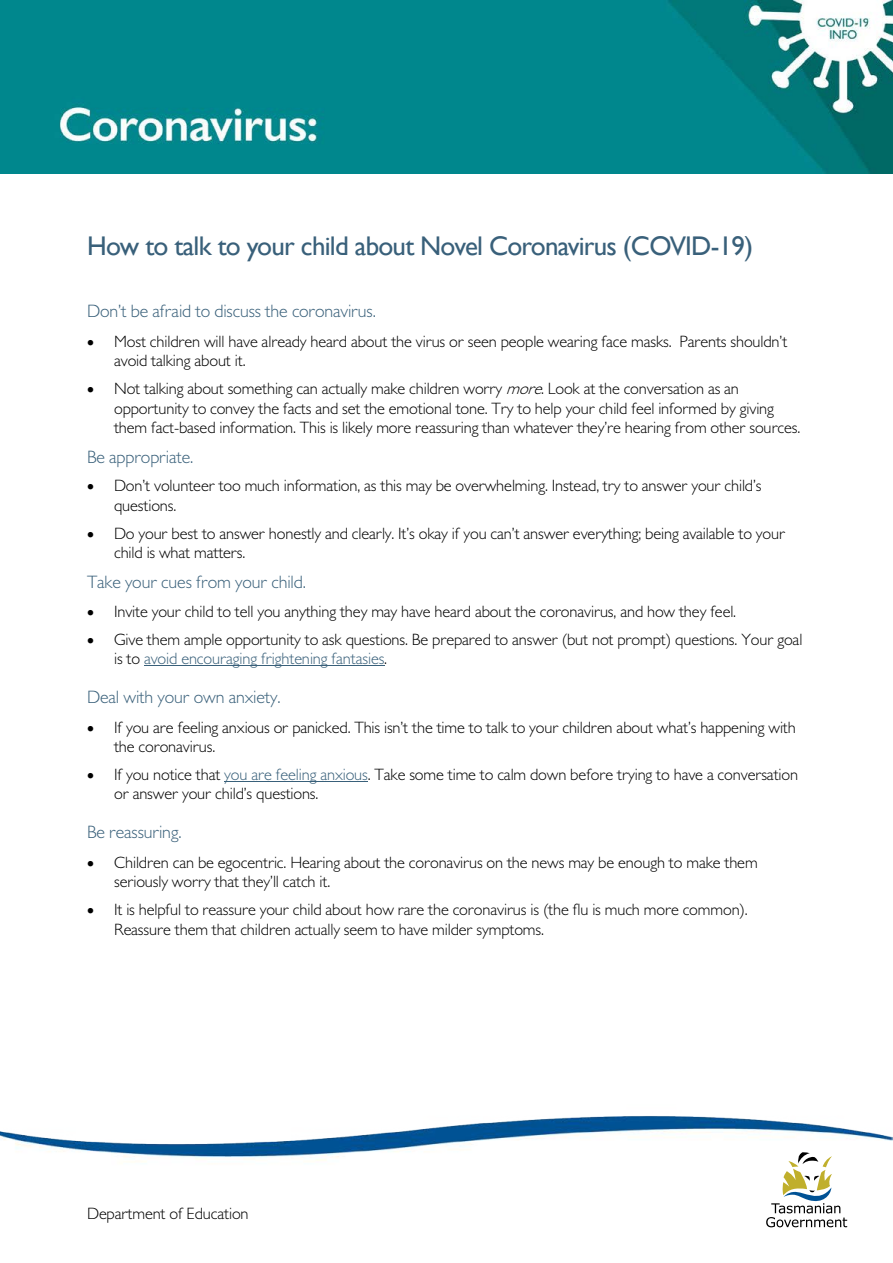
<style>
.page{position:relative;width:893px;height:1263px;background:#fff}
.page>*{position:absolute;margin:0;border:0;box-sizing:border-box;transform-origin:0 0}
.t1{font:27px "Gill Sans";letter-spacing:-.03em;color:#39607a}
.t2{font:300 18px "Gill Sans MT Std";letter-spacing:-.01em;color:#39607a}
.t3{font:300 16.5px/19.2px "Gill Sans MT Std";letter-spacing:-.01em;color:#000}
.s1{font-style:italic}
.s2{color:#39607a}
</style>
<div class="page">
<img style="left:0;top:1116px;width:892px;height:112px">
<svg style="left:766px;top:1152px;width:81px;height:75px"></svg>
<img style="left:0;top:0;width:893px;height:173px">
<hr style="left:144px;top:665px;width:240px;height:1px;background:#39607a">
<hr style="left:224px;top:781px;width:144px;height:1px;background:#39607a">
<h1 class="t1" style="left:87px;top:230px;width:667px">How to talk to your child about Novel Coronavirus (COVID-19)</h1>
<p class="t2" style="left:87px;top:300px;width:290px">Don’t be afraid to discuss the coronavirus.</p>
<p class="t3" style="left:114px;top:331px;width:675px;text-indent:-27px">• Most children will have already heard about the virus or seen people wearing face masks. Parents shouldn’t avoid talking about it.</p>
<p class="t3" style="left:114px;top:379px;width:688px;text-indent:-27px">• Not talking about something can actually make children worry <span class="s1">more</span>. Look at the conversation as an opportunity to convey the facts and set the emotional tone. Try to help your child feel informed by giving them fact-based information. This is likely more reassuring than whatever they’re hearing from other sources.</p>
<p class="t2" style="left:87px;top:446px;width:108px">Be appropriate.</p>
<p class="t3" style="left:114px;top:476px;width:649px;text-indent:-27px">• Don’t volunteer too much information, as this may be overwhelming. Instead, try to answer your child’s questions.</p>
<p class="t3" style="left:114px;top:523px;width:673px;text-indent:-27px">• Do your best to answer honestly and clearly. It’s okay if you can’t answer everything; being available to your child is what matters.</p>
<p class="t2" style="left:87px;top:571px;width:220px">Take your cues from your child.</p>
<p class="t3" style="left:87px;top:601px;width:651px">• Invite your child to tell you anything they may have heard about the coronavirus, and how they feel.</p>
<p class="t3" style="left:114px;top:629px;width:690px;text-indent:-27px">• Give them ample opportunity to ask questions. Be prepared to answer (but not prompt) questions. Your goal is to <span class="s2">avoid encouraging frightening fantasies</span>.</p>
<p class="t2" style="left:87px;top:686px;width:195px">Deal with your own anxiety.</p>
<p class="t3" style="left:114px;top:717px;width:683px;text-indent:-27px">• If you are feeling anxious or panicked. This isn’t the time to talk to your children about what’s happening with the coronavirus.</p>
<p class="t3" style="left:114px;top:765px;width:685px;text-indent:-27px">• If you notice that <span class="s2">you are feeling anxious</span>. Take some time to calm down before trying to have a conversation or answer your child’s questions.</p>
<p class="t2" style="left:87px;top:821px;width:96px">Be reassuring.</p>
<p class="t3" style="left:114px;top:852px;width:645px;text-indent:-27px">• Children can be egocentric. Hearing about the coronavirus on the news may be enough to make them seriously worry that they’ll catch it.</p>
<p class="t3" style="left:114px;top:900px;width:635px;text-indent:-27px">• It is helpful to reassure your child about how rare the coronavirus is (the flu is much more common).<br>Reassure them that children actually seem to have milder symptoms.</p>
<p class="t3" style="left:87px;top:1204px;width:163px">Department of Education</p>
</div>
